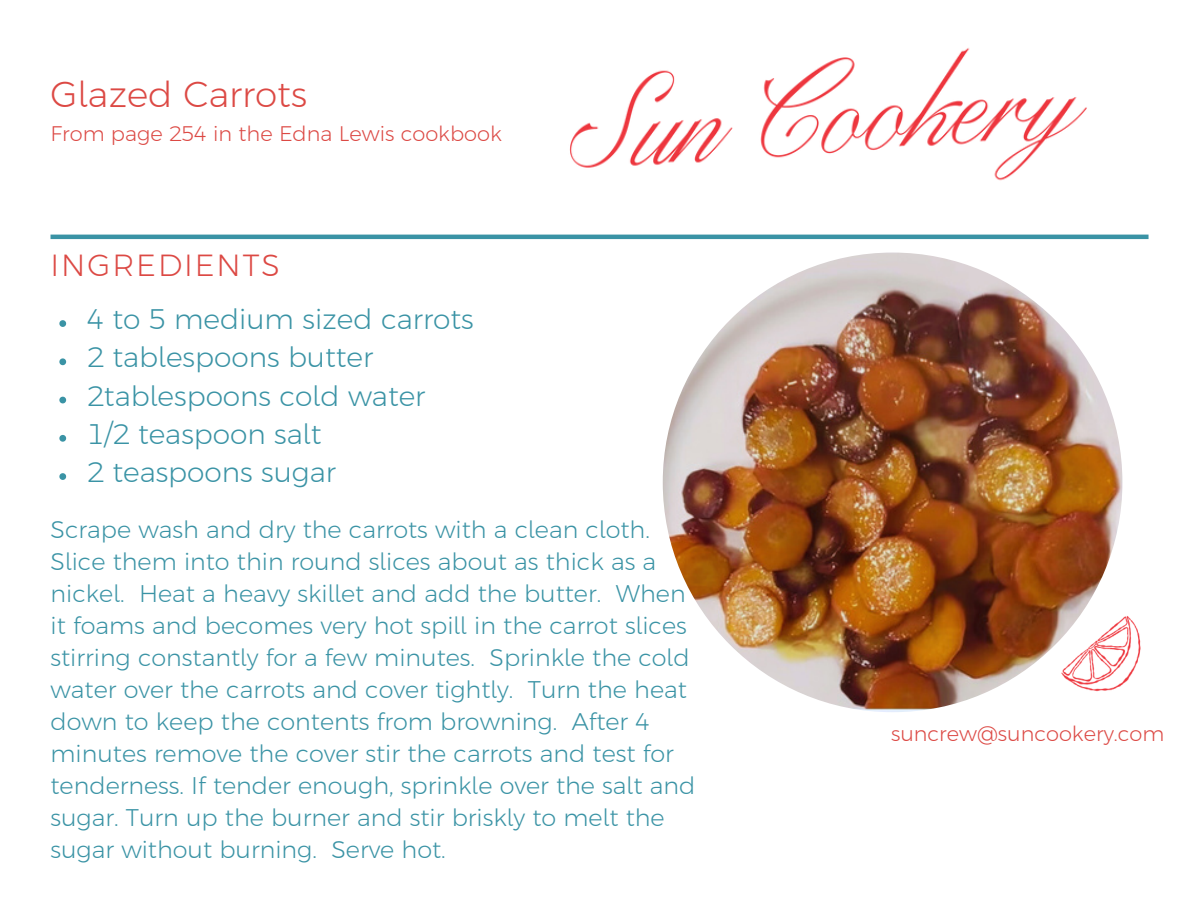
<style>
.page{position:relative;width:1188px;height:918px;background:#fff}
.page>*{position:absolute;margin:0;border:0;box-sizing:border-box;transform-origin:0 0}
.t1{font:300 36px "Argentum Novus";color:#dc4944}
.t2{font:300 30.3px "Argentum Novus";letter-spacing:.065em;color:#dc4944}
.t3{font:300 28.2px "Argentum Novus";color:#3a93a5}
.t4{font:300 24px/32.1px "Argentum Novus";color:#3a93a5}
.t5{font:300 21px "Argentum Novus";color:#dc4944}
</style>
<div class="page">
<hr style="left:51px;top:235px;width:1098px;height:4px;background:#3a93a5">
<img style="left:663px;top:253px;width:459px;height:459px;border-radius:50%">
<img style="left:1051px;top:610px;width:90px;height:82px">
<img style="left:569px;top:48px;width:518px;height:133px">
<svg style="left:59px;top:320px;width:7px;height:7px"></svg>
<svg style="left:59px;top:358px;width:7px;height:7px"></svg>
<svg style="left:59px;top:397px;width:7px;height:6px"></svg>
<svg style="left:59px;top:435px;width:7px;height:7px"></svg>
<svg style="left:59px;top:473px;width:7px;height:7px"></svg>
<p class="t1" style="left:51px;top:81px;width:258px">Glazed Carrots</p>
<p class="t5" style="left:51px;top:125px;width:453px">From page 254 in the Edna Lewis cookbook</p>
<p class="t2" style="left:51px;top:254px;width:231px">INGREDIENTS</p>
<p class="t3" style="left:87px;top:308px;width:388px">4 to 5 medium sized carrots</p>
<p class="t3" style="left:87px;top:347px;width:288px">2 tablespoons butter</p>
<p class="t3" style="left:87px;top:385px;width:340px">2tablespoons cold water</p>
<p class="t3" style="left:87px;top:423px;width:236px">1/2 teaspoon salt</p>
<p class="t3" style="left:87px;top:461px;width:250px">2 teaspoons sugar</p>
<p class="t4" style="left:51px;top:516px;width:646px">Scrape wash and dry the carrots with a clean cloth.<br>Slice them into thin round slices about as thick as a nickel. Heat a heavy skillet and add the butter. When it foams and becomes very hot spill in the carrot slices stirring constantly for a few minutes. Sprinkle the cold water over the carrots and cover tightly. Turn the heat down to keep the contents from browning. After 4 minutes remove the cover stir the carrots and test for tenderness. If tender enough, sprinkle over the salt and sugar. Turn up the burner and stir briskly to melt the sugar without burning. Serve hot.</p>
<p class="t5" style="left:891px;top:726px;width:275px">suncrew@suncookery.com</p>
</div>
